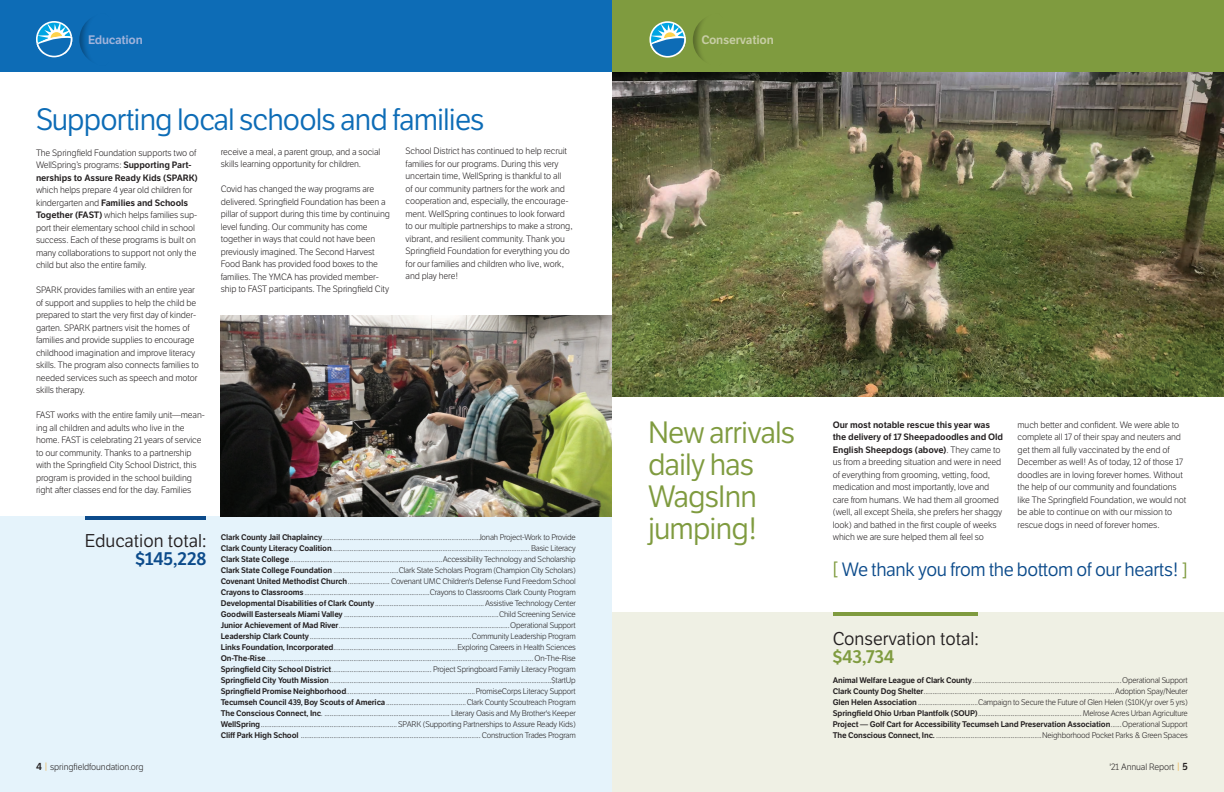
<style>
.page{position:relative;width:1224px;height:792px;background:#fff}
.page>*{position:absolute;margin:0;border:0;box-sizing:border-box;transform-origin:0 0}
.t1{font:30px/32px "LFT Etica";letter-spacing:-.03em;color:#7f9b3f}
.t2{font:30px "LFT Etica";letter-spacing:-.03em;color:#0d6cb6}
.t3{font:18.7px "LFT Etica";letter-spacing:-.02em;color:#0c4b8b}
.t4{font:18px "LFT Etica";color:#231f20}
.t5{font:18px "LFT Etica SB";letter-spacing:-.01em;color:#0c4b8b}
.t6{font:18px "LFT Etica SB";color:#7f9b3f}
.t7{font:12px "LFT Etica SB";letter-spacing:-.02em;color:#c7cda5}
.t8{font:12px "LFT Etica SB";letter-spacing:-.02em;color:#a0b3db}
.t9{font:300 9px/12.5px "LFT Etica";letter-spacing:-.01em;color:#231f20}
.t10{font:9px/12.5px "LFT Etica SB";letter-spacing:-.01em;color:#231f20}
.t11{font:300 8px/11px "LFT Etica";letter-spacing:-.02em;color:#231f20;text-align:justify}
.t12{font:8px "LFT Etica SB";letter-spacing:-.02em;color:#231f20}
.s1{font-family:"LFT Etica SB";font-weight:400}
.s2{font-family:"LFT Etica";font-weight:300}
.s3{color:#7f9b3f}
.s4{font-family:"LFT Etica SB";font-weight:400;font-size:10px}
.s5{color:#e89d20}
</style>
<div class="page">
<div style="left:0;top:516px;width:612px;height:276px;background:#e5f3fb"></div>
<img style="left:612px;top:72px;width:612px;height:325px">
<div style="left:612px;top:0;width:612px;height:72px;background:#7f9b3f"></div>
<img style="left:221px;top:315px;width:391px;height:202px">
<div style="left:0;top:0;width:612px;height:72px;background:#0d6cb6"></div>
<div style="left:612px;top:612px;width:612px;height:180px;background:#eff0e4"></div>
<div style="left:79px;top:13px;width:36px;height:53px;background:#231f20;opacity:.35"></div>
<svg style="left:36px;top:21px;width:36px;height:36px"></svg>
<div style="left:693px;top:14px;width:35px;height:52px;background:#231f20;opacity:.35"></div>
<svg style="left:649px;top:21px;width:37px;height:37px"></svg>
<hr style="left:86px;top:516px;width:120px;height:4px;background:#0c4b8b">
<hr style="left:833px;top:612px;width:145px;height:4px;background:#7f9b3f">
<h3 class="t8" style="left:88px;top:33px;width:56px">Education</h3>
<h1 class="t2" style="left:36px;top:102px;width:450px">Supporting local schools and families</h1>
<h3 class="t7" style="left:701px;top:33px;width:74px">Conservation</h3>
<p class="t9" style="left:406px;top:145px;width:169px">School District has continued to help recruit families for our programs. During this very uncertain time, WellSpring is thankful to all<br>of our community partners for the work and cooperation and, especially, the encourage&shy;ment. WellSpring continues to look forward to our multiple partnerships to make a strong, vibrant, and resilient community. Thank you Springfield Foundation for everything you do for our families and children who live, work, and play here!</p>
<p class="t9" style="left:221px;top:145px;width:161px">receive a meal, a parent group, and a social skills learning opportunity for children.</p>
<p class="t9" style="left:221px;top:183px;width:171px">Covid has changed the way programs are delivered. Springfield Foundation has been a pillar of support during this time by continuing level funding. Our community has come together in ways that could not have been previously imagined. The Second Harvest Food Bank has provided food boxes to the families. The YMCA has provided member&shy;ship to FAST participants. The Springfield City</p>
<p class="t9" style="left:36px;top:146px;width:162px">The Springfield Foundation supports two of<br>WellSpring’s programs: <span class="s1">Supporting Part-</span></p>
<p class="t10" style="left:36px;top:171px;width:163px">nerships to Assure Ready Kids (SPARK)</p>
<p class="t9" style="left:36px;top:184px;width:158px">which helps prepare 4 year old children for</p>
<p class="t10" style="left:36px;top:196px;width:154px"><span class="s2">kindergarten and</span> Families and Schools</p>
<p class="t9" style="left:36px;top:209px;width:163px"><span class="s1">Together (FAST)</span> which helps families sup&shy;port their elementary school child in school success. Each of these programs is built on many collaborations to support not only the child but also the entire family.</p>
<p class="t9" style="left:36px;top:284px;width:164px">SPARK provides families with an entire year of support and supplies to help the child be prepared to start the very first day of kinder&shy;garten. SPARK partners visit the homes of families and provide supplies to encourage childhood imagination and improve literacy skills. The program also connects families to needed services such as speech and motor skills therapy.</p>
<p class="t9" style="left:36px;top:409px;width:170px">FAST works with the entire family unit—mean&shy;ing all children and adults who live in the home. FAST is celebrating 21 years of service to our community. Thanks to a partnership with the Springfield City School District, this program is provided in the school building right after classes end for the day. Families</p>
<p class="t10" style="left:833px;top:418px;width:172px">Our most notable rescue this year was the delivery of 17 Sheepadoodles and Old<br>English Sheepdogs (above)<span class="s2">. They came to</span></p>
<h1 class="t1" style="left:648px;top:417px;width:149px">New arrivals daily has<br>WagsInn jumping!</h1>
<p class="t9" style="left:1018px;top:419px;width:170px">much better and confident. We were able to complete all 17 of their spay and neuters and get them all fully vaccinated by the end of December as well! As of today, 12 of those 17 doodles are in loving forever homes. Without the help of our community and foundations like The Springfield Foundation, we would not be able to continue on with our mission to rescue dogs in need of forever homes.</p>
<h2 class="t3" style="left:832px;top:559px;width:357px"><span class="s3">[</span> We thank you from the bottom of our hearts! <span class="s3">]</span></h2>
<p class="t9" style="left:833px;top:456px;width:171px">us from a breeding situation and were in need of everything from grooming, vetting, food, medication and most importantly, love and care from humans. We had them all groomed (well, all except Sheila, she prefers her shaggy look) and bathed in the first couple of weeks which we are sure helped them all feel so</p>
<p class="t11" style="left:221px;top:532px;width:357px"><span class="s1">Clark County Jail Chaplaincy</span>......................................................................................Jonah Project-Work to Provide <span class="s1">Clark County Literacy Coalition</span>............................................................................................................. Basic Literacy <span class="s1">Clark State College</span>....................................................................................Accessibility Technology and Scholarship <span class="s1">Clark State College Foundation</span> ....................................Clark State Scholars Program (Champion City Scholars)<br><span class="s1">Covenant United Methodist Church</span>....................... Covenant UMC Children's Defense Fund Freedom School <span class="s1">Crayons to Classrooms</span>.....................................................................Crayons to Classrooms Clark County Program <span class="s1">Developmental Disabilities of Clark County</span>............................................................Assistive Technology Center <span class="s1">Goodwill Easterseals Miami Valley</span> .....................................................................................Child Screening Service <span class="s1">Junior Achievement of Mad River</span>..............................................................................................Operational Support <span class="s1">Leadership Clark County</span>.........................................................................................Community Leadership Program <span class="s1">Links Foundation, Incorporated</span>....................................................................Exploring Careers in Health Sciences <span class="s1">On-The-Rise</span>................................................................................................................................................... On-The-Rise <span class="s1">Springfield City School District</span>....................................................... Project Springboard Family Literacy Program <span class="s1">Springfield City Youth Mission</span>..........................................................................................................................$tartUp <span class="s1">Springfield Promise Neighborhood</span>.......................................................................PromiseCorps Literacy Support <span class="s1">Tecumseh Council 439, Boy Scouts of America</span>............................................Clark County Scoutreach Program <span class="s1">The Conscious Connect, Inc</span>. ..................................................................... Literary Oasis and My Brother's Keeper <span class="s1">WellSpring</span>........................................................................... SPARK (Supporting Partnerships to Assure Ready Kids)<br><span class="s1">Cliff Park High School</span> ................................................................................................... Construction Trades Program</p>
<h3 class="t4" style="left:85px;top:530px;width:123px">Education total:</h3>
<h3 class="t5" style="left:135px;top:548px;width:72px">$145,228</h3>
<h3 class="t4" style="left:833px;top:628px;width:147px">Conservation total:</h3>
<h3 class="t6" style="left:833px;top:646px;width:63px">$43,734</h3>
<p class="t11" style="left:833px;top:675px;width:357px"><span class="s1">Animal Welfare League of Clark County</span>..................................................................................Operational Support <span class="s1">Clark County Dog Shelter</span>.........................................................................................................Adoption Spay/Neuter <span class="s1">Glen Helen Association</span> .................................Campaign to Secure the Future of Glen Helen ($10K/yr over 5 yrs)<br><span class="s1">Springfield Ohio Urban Plantfolk (SOUP)</span>.........................................................Melrose Acres Urban Agriculture</p>
<p class="t12" style="left:833px;top:719px;width:357px">Project — Golf Cart for Accessibility Tecumseh Land Preservation Association<span class="s2">......Operational Support</span></p>
<p class="t11" style="left:833px;top:730px;width:356px"><span class="s1">The Conscious Connect, Inc.</span> ..........................................................Neighborhood Pocket Parks &amp; Green Spaces</p>
<p class="t9" style="left:36px;top:760px;width:109px"><span class="s4">4</span> <span class="s5">|</span> springfieldfoundation.org</p>
<p class="t9" style="left:1109px;top:760px;width:80px">'21 Annual Report <span class="s5">|</span> <span class="s4">5</span></p>
</div>
